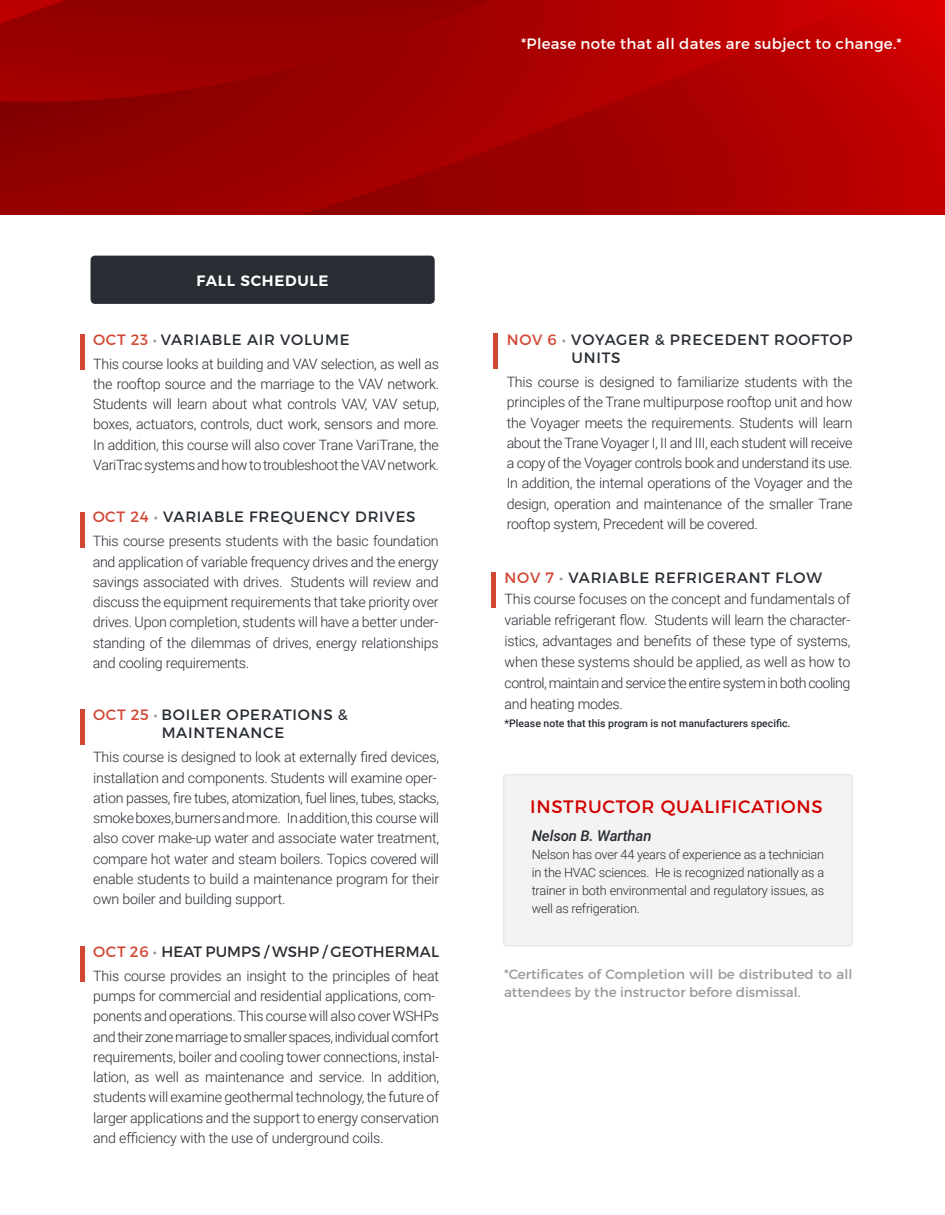
<style>
.page{position:relative;width:945px;height:1215px;background:#fff}
.page>*{position:absolute;margin:0;border:0;box-sizing:border-box;transform-origin:0 0}
.t1{font:18px "Montserrat";letter-spacing:.04em;color:#d10000}
.t2{font:15px "Montserrat";letter-spacing:.05em;color:#282d33}
.t3{font:15px "Montserrat";letter-spacing:.02em;color:#fff}
.t4{font:15px "Montserrat";letter-spacing:.01em;color:#282d33}
.t5{font:italic 500 15px "Roboto";letter-spacing:-.01em;color:#282d33}
.t6{font:600 15px "Montserrat";letter-spacing:.05em;color:#fff}
.t7{font:300 14.25px/20.2px "Roboto";letter-spacing:-.015em;color:#282d33}
.t8{font:300 14.25px "Roboto";letter-spacing:-.035em;color:#282d33}
.t9{font:300 14.25px "Roboto";letter-spacing:-.04em;color:#282d33}
.t10{font:13.5px/18px "Montserrat";color:#999b9a}
.t11{font:300 12.75px/18px "Roboto";letter-spacing:-.015em;color:#282d33;text-align:justify}
.t12{font:500 10.5px "Roboto";color:#282d33}
.s1{color:#d24734}
.s2{color:#999b9a}
</style>
<div class="page">
<img style="left:0;top:0;width:945px;height:214px">
<div style="left:91px;top:256px;width:344px;height:48px;background:#282d33;border-radius:4px"></div>
<hr style="left:80px;top:709px;width:4px;height:36px;background:#d24734">
<hr style="left:80px;top:946px;width:4px;height:36px;background:#d24734">
<hr style="left:80px;top:512px;width:4px;height:36px;background:#d24734">
<hr style="left:492px;top:572px;width:4px;height:36px;background:#d24734">
<hr style="left:80px;top:334px;width:4px;height:36px;background:#d24734">
<hr style="left:494px;top:333px;width:4px;height:36px;background:#d24734">
<div style="left:504px;top:775px;width:348px;height:171px;background:#f4f3f2;border-radius:3px"></div>
<div style="left:503px;top:774px;width:350px;height:173px;border:2px solid #e9eaeb;border-radius:3px"></div>
<p class="t3" style="left:521px;top:34px;width:382px">*Please note that all dates are subject to change.*</p>
<p class="t6" style="left:197px;top:271px;width:134px">FALL SCHEDULE</p>
<p class="t2" style="left:93px;top:330px;width:258px"><span class="s1">OCT 23</span> <span class="s2">•</span> VARIABLE AIR VOLUME</p>
<p class="t7" style="left:93px;top:353px;width:347px;text-align:justify">This course looks at building and VAV selection, as well as the rooftop source and the marriage to the VAV network.<br>Students will learn about what controls VAV, VAV setup, boxes, actuators, controls, duct work, sensors and more.<br>In addition, this course will also cover Trane VariTrane, the</p>
<p class="t7" style="left:93px;top:454px;width:347px">VariTrac systems and how to troubleshoot the VAV network.</p>
<p class="t2" style="left:93px;top:508px;width:324px"><span class="s1">OCT 24</span> <span class="s2">•</span> VARIABLE FREQUENCY DRIVES</p>
<p class="t7" style="left:93px;top:531px;width:347px">This course presents students with the basic foundation and application of variable frequency drives and the energy</p>
<p class="t7" style="left:93px;top:571px;width:347px">savings associated with drives. Students will review and discuss the equipment requirements that take priority over</p>
<p class="t7" style="left:93px;top:612px;width:347px;text-align:justify">drives. Upon completion, students will have a better under&shy;standing of the dilemmas of drives, energy relationships and cooling requirements.</p>
<p class="t2" style="left:93px;top:706px;width:256px"><span class="s1">OCT 25</span> <span class="s2">•</span> BOILER OPERATIONS &amp;</p>
<p class="t2" style="left:162px;top:724px;width:124px">MAINTENANCE</p>
<p class="t7" style="left:93px;top:747px;width:347px">This course is designed to look at externally fired devices, installation and components. Students will examine oper-</p>
<p class="t8" style="left:93px;top:788px;width:347px">ation passes, fire tubes, atomization, fuel lines, tubes, stacks,</p>
<p class="t7" style="left:93px;top:808px;width:347px;text-align:justify">smoke boxes, burners and more. In addition, this course will also cover make-up water and associate water treatment, compare hot water and steam boilers. Topics covered will enable students to build a maintenance program for their own boiler and building support.</p>
<p class="t4" style="left:93px;top:942px;width:347px"><span class="s1">OCT 26</span> <span class="s2">•</span> HEAT PUMPS / WSHP / GEOTHERMAL</p>
<p class="t7" style="left:93px;top:965px;width:347px">This course provides an insight to the principles of heat pumps for commercial and residential applications, com-</p>
<p class="t7" style="left:93px;top:1006px;width:347px">ponents and operations. This course will also cover WSHPs</p>
<p class="t7" style="left:93px;top:1026px;width:347px;text-align:justify">and their zone marriage to smaller spaces, individual comfort requirements, boiler and cooling tower connections, instal&shy;lation, as well as maintenance and service. In addition, students will examine geothermal technology, the future of larger applications and the support to energy conservation and efficiency with the use of underground coils.</p>
<p class="t2" style="left:507px;top:331px;width:347px"><span class="s1">NOV 6</span> <span class="s2">•</span> VOYAGER &amp; PRECEDENT ROOFTOP</p>
<p class="t2" style="left:572px;top:349px;width:50px">UNITS</p>
<p class="t7" style="left:507px;top:371px;width:347px">This course is designed to familiarize students with the principles of the Trane multipurpose rooftop unit and how</p>
<p class="t7" style="left:507px;top:412px;width:347px">the Voyager meets the requirements. Students will learn about the Trane Voyager I, II and III, each student will receive</p>
<p class="t7" style="left:507px;top:452px;width:347px">a copy of the Voyager controls book and understand its use.</p>
<p class="t7" style="left:507px;top:473px;width:347px;text-align:justify">In addition, the internal operations of the Voyager and the design, operation and maintenance of the smaller Trane rooftop system, Precedent will be covered.</p>
<p class="t2" style="left:505px;top:569px;width:319px"><span class="s1">NOV 7</span> <span class="s2">•</span> VARIABLE REFRIGERANT FLOW</p>
<p class="t7" style="left:505px;top:589px;width:347px">This course focuses on the concept and fundamentals of</p>
<p class="t7" style="left:505px;top:609px;width:347px;line-height:21px;text-align:justify">variable refrigerant flow. Students will learn the character&shy;istics, advantages and benefits of these type of systems, when these systems should be applied, as well as how to</p>
<p class="t9" style="left:505px;top:673px;width:347px">control, maintain and service the entire system in both cooling</p>
<p class="t7" style="left:505px;top:694px;width:120px">and heating modes.</p>
<p class="t12" style="left:505px;top:716px;width:288px">*Please note that this program is not manufacturers specific.</p>
<p class="t1" style="left:530px;top:796px;width:294px">INSTRUCTOR QUALIFICATIONS</p>
<p class="t5" style="left:532px;top:826px;width:121px">Nelson B. Warthan</p>
<p class="t11" style="left:532px;top:845px;width:294px">Nelson has over 44 years of experience as a technician in the HVAC sciences. He is recognized nationally as a trainer in both environmental and regulatory issues, as well as refrigeration.</p>
<p class="t10" style="left:504px;top:965px;width:350px">*Certificates of Completion will be distributed to all attendees by the instructor before dismissal.</p>
</div>
